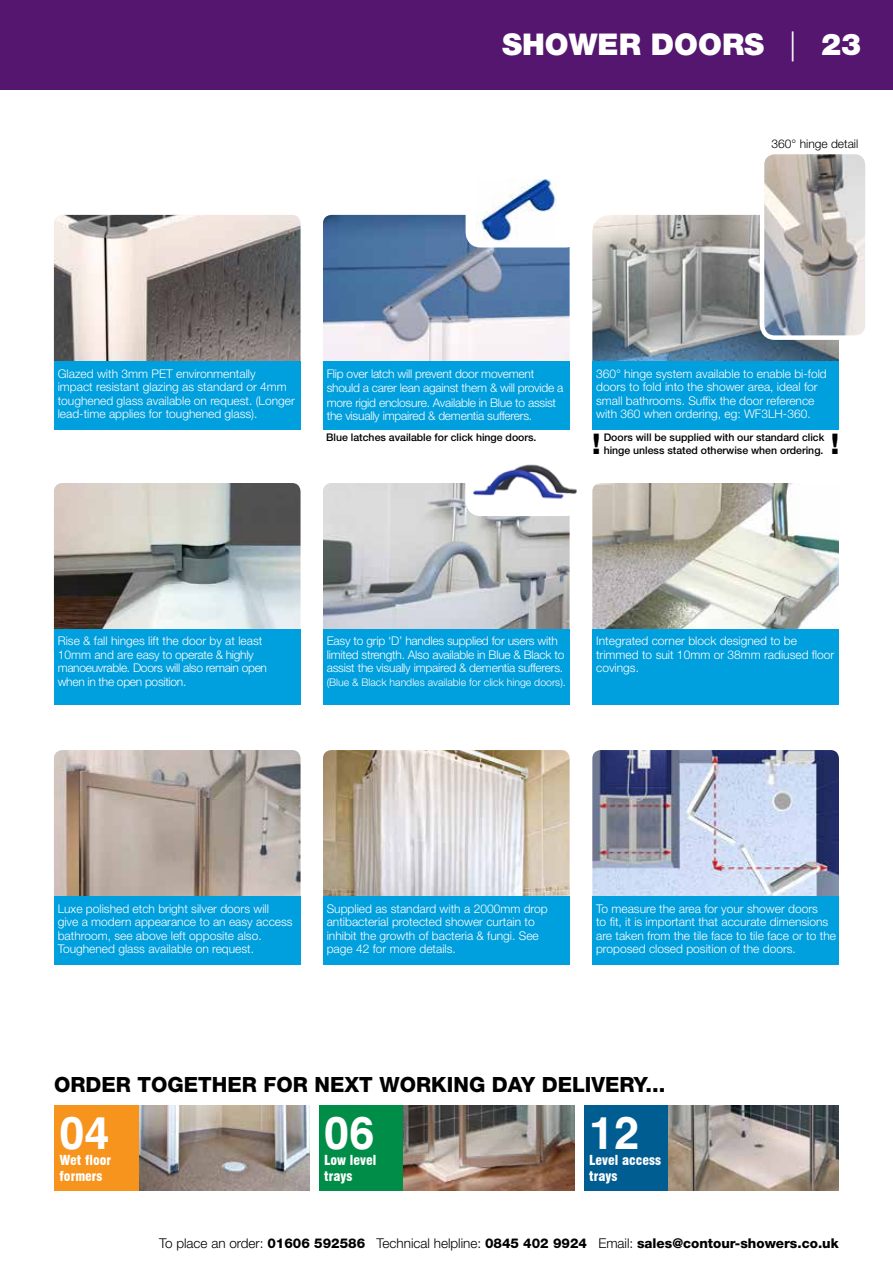
<style>
.page{position:relative;width:893px;height:1263px;background:#fff}
.page>*{position:absolute;margin:0;border:0;box-sizing:border-box;transform-origin:0 0}
.t1{font:700 45px "Helvetica";color:#fff}
.t2{font:900 30px "Helvetica Neue";color:#fff}
.t3{font:800 28.5px "Helvetica Neue";color:#000}
.t4{font:800 21px "Helvetica Neue";color:#000}
.t5{font:800 13.5px "Helvetica Neue";color:#000}
.t6{font:900 condensed 13.5px/16.2px "Swiss 721 BT";color:#fff}
.t7{font:300 12px/13.5px "Helvetica Neue";color:#fff}
.t8{font:300 12px/14.1px "Helvetica Neue";letter-spacing:-.02em;color:#fff}
.t9{font:300 12px/13.5px "Helvetica Neue";letter-spacing:-.025em;color:#fff}
.t10{font:300 12px "Helvetica Neue";color:#000}
.t11{font:500 10.5px "Helvetica Neue";color:#000}
.t12{font:300 10.5px "Helvetica Neue";color:#fff}
.s1{font-weight:300}
</style>
<div class="page">
<div style="left:0;top:0;width:893px;height:89px;background:#54166e"></div>
<div style="left:55px;top:1106px;width:85px;height:85px;background:#f7941e"></div>
<img style="left:139px;top:1106px;width:170px;height:85px">
<div style="left:319px;top:1106px;width:85px;height:85px;background:#008d48"></div>
<img style="left:404px;top:1106px;width:170px;height:85px">
<div style="left:584px;top:1106px;width:85px;height:85px;background:#005d92"></div>
<img style="left:669px;top:1106px;width:170px;height:85px">
<img style="left:54px;top:215px;width:247px;height:166px">
<div style="left:54px;top:361px;width:246px;height:68px;background:#009fdd"></div>
<img style="left:592px;top:215px;width:247px;height:146px">
<div style="left:592px;top:361px;width:247px;height:69px;background:#009fdd"></div>
<img style="left:323px;top:215px;width:247px;height:177px">
<div style="left:323px;top:361px;width:246px;height:69px;background:#009fdd"></div>
<img style="left:762px;top:155px;width:103px;height:183px">
<div style="left:760px;top:150px;width:110px;height:190px;border:4px solid #fff;border-radius:13px"></div>
<img style="left:54px;top:483px;width:247px;height:177px">
<img style="left:592px;top:483px;width:247px;height:146px">
<div style="left:592px;top:629px;width:247px;height:75px;background:#009fdd"></div>
<img style="left:323px;top:483px;width:247px;height:177px">
<div style="left:323px;top:629px;width:246px;height:75px;background:#009fdd"></div>
<img style="left:54px;top:750px;width:247px;height:177px">
<div style="left:54px;top:896px;width:246px;height:69px;background:#009fdd"></div>
<img style="left:592px;top:750px;width:247px;height:146px">
<div style="left:592px;top:896px;width:247px;height:69px;background:#009fdd"></div>
<img style="left:323px;top:750px;width:247px;height:177px">
<div style="left:323px;top:896px;width:246px;height:69px;background:#009fdd"></div>
<div style="left:54px;top:629px;width:246px;height:75px;background:#009fdd"></div>
<img style="left:468px;top:464px;width:108px;height:50px">
<div style="left:466px;top:450px;width:115px;height:66px;border:4px solid #fff;border-radius:13px"></div>
<div style="left:468px;top:177px;width:111px;height:68px;background:#fff;border-radius:13px"></div>
<img style="left:477px;top:180px;width:80px;height:62px">
<div style="left:466px;top:175px;width:115px;height:72px;border:4px solid #fff;border-radius:13px"></div>
<h2 class="t2" style="left:502px;top:26px;width:361px">SHOWER DOORS <span class="s1">|</span> 23</h2>
<p class="t10" style="left:771px;top:137px;width:88px">360° hinge detail</p>
<p class="t7" style="left:58px;top:366px;width:239px">Glazed with 3mm PET environmentally<br>impact resistant glazing as standard or 4mm toughened glass available on request. (Longer lead-time applies for toughened glass).</p>
<p class="t7" style="left:596px;top:366px;width:232px">360° hinge system available to enable bi-fold doors to fold into the shower area, ideal for small bathrooms. Suffix the door reference with 360 when ordering, eg: WF3LH-360.</p>
<p class="t8" style="left:327px;top:366px;width:238px">Flip over latch will prevent door movement should a carer lean against them &amp; will provide a more rigid enclosure. Available in Blue to assist the visually impaired &amp; dementia sufferers.</p>
<p class="t11" style="left:326px;top:431px;width:212px">Blue latches available for click hinge doors.</p>
<p class="t11" style="left:604px;top:431px;width:222px">Doors will be supplied with our standard click</p>
<h3 class="t3" style="left:592px;top:427px;width:10px">!</h3>
<h3 class="t3" style="left:831px;top:427px;width:10px">!</h3>
<p class="t11" style="left:604px;top:444px;width:221px">hinge unless stated otherwise when ordering.</p>
<p class="t9" style="left:58px;top:634px;width:211px">Rise &amp; fall hinges lift the door by at least 10mm and are easy to operate &amp; highly manoeuvrable. Doors will also remain open when in the open position.</p>
<p class="t8" style="left:327px;top:634px;width:239px;line-height:13.5px">Easy to grip ‘D’ handles supplied for users with limited strength. Also available in Blue &amp; Black to assist the visually impaired &amp; dementia sufferers.</p>
<p class="t12" style="left:327px;top:675px;width:241px">(Blue &amp; Black handles available for click hinge doors).</p>
<p class="t7" style="left:596px;top:634px;width:240px">Integrated corner block designed to be trimmed to suit 10mm or 38mm radiused floor covings.</p>
<p class="t7" style="left:58px;top:902px;width:236px">Luxe polished etch bright silver doors will give a modern appearance to an easy access bathroom, see above left opposite also.<br>Toughened glass available on request.</p>
<p class="t7" style="left:596px;top:901px;width:241px">To measure the area for your shower doors<br>to fit, it is important that accurate dimensions are taken from the tile face to tile face or to the proposed closed position of the doors.</p>
<p class="t7" style="left:327px;top:902px;width:222px">Supplied as standard with a 2000mm drop antibacterial protected shower curtain to inhibit the growth of bacteria &amp; fungi. See page 42 for more details.</p>
<h3 class="t4" style="left:54px;top:1072px;width:613px">ORDER TOGETHER FOR NEXT WORKING DAY DELIVERY...</h3>
<h1 class="t1" style="left:60px;top:1096px;width:52px">04</h1>
<p class="t6" style="left:60px;top:1152px;width:53px">Wet floor formers</p>
<h1 class="t1" style="left:324px;top:1096px;width:52px">06</h1>
<p class="t6" style="left:324px;top:1152px;width:53px">Low level trays</p>
<h1 class="t1" style="left:589px;top:1096px;width:52px">12</h1>
<p class="t6" style="left:589px;top:1152px;width:73px">Level access trays</p>
<p class="t5" style="left:159px;top:1235px;width:681px"><span class="s1">To place an order:</span> 01606 592586 <span class="s1">Technical helpline:</span> 0845 402 9924 <span class="s1">Email:</span> sales@contour-showers.co.uk</p>
</div>
